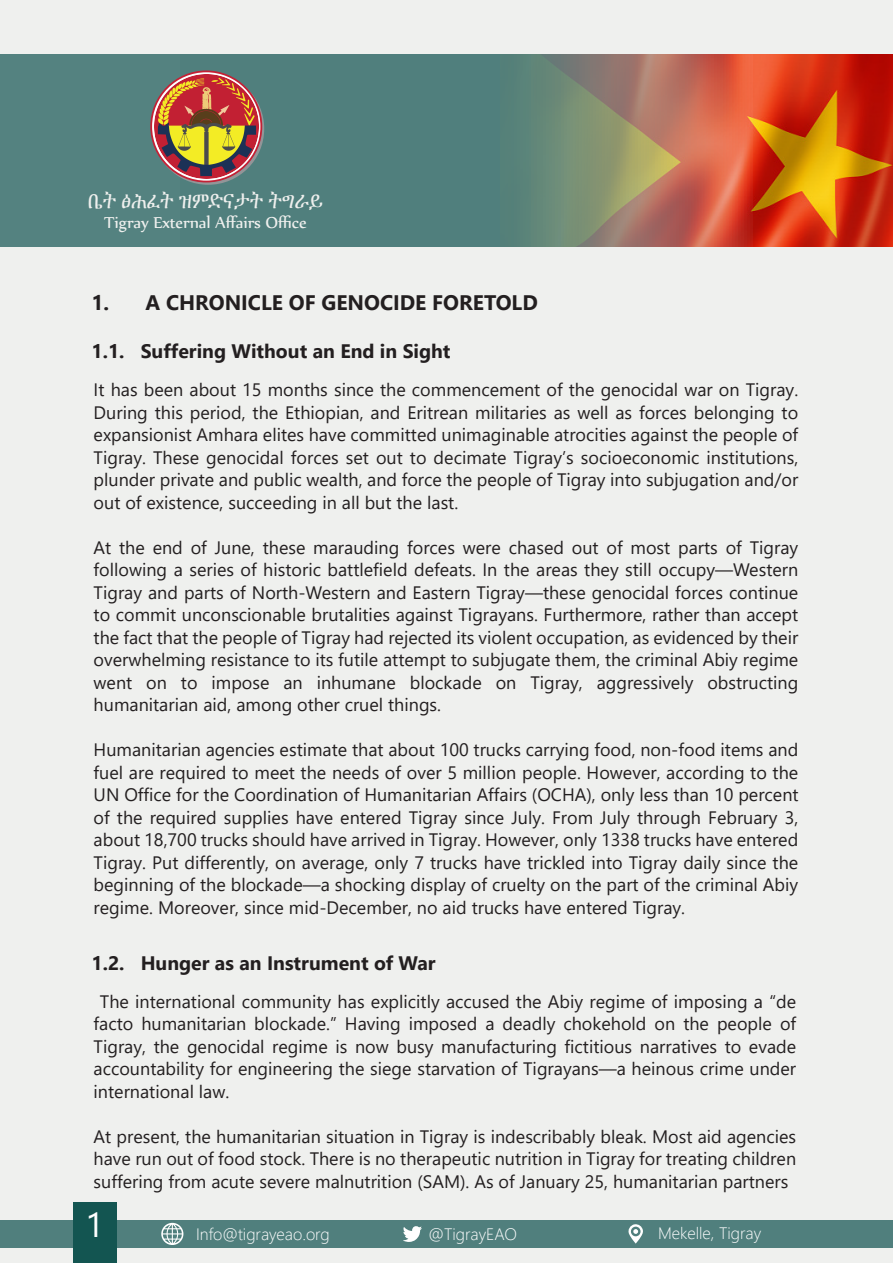
<style>
.page{position:relative;width:893px;height:1263px;background:#eff0ee}
.page>*{position:absolute;margin:0;border:0;box-sizing:border-box;transform-origin:0 0}
.t1{font:34.5px "Segoe UI";color:#fff}
.t2{font:22.35px "Nyala";color:#eff0ee}
.t3{font:700 21px "Segoe UI";color:#231f20}
.t4{font:700 19.5px "Segoe UI";color:#231f20}
.t5{font:19.35px "Nyala";color:#eff0ee}
.t6{font:18px/22.5px "Segoe UI";color:#231f20;text-align:justify}
.t7{font:300 16.5px "Segoe UI";color:#fff}
</style>
<div class="page">
<img style="left:752px;top:54px;width:141px;height:193px">
<svg style="left:0;top:54px;width:752px;height:193px;background:#6d7e75"></svg>
<img style="left:154px;top:74px;width:104px;height:105px">
<div style="left:0;top:1220px;width:893px;height:28px;background:#507f7d"></div>
<div style="left:73px;top:1202px;width:43px;height:61px;background:#135551"></div>
<svg style="left:161px;top:1223px;width:22px;height:22px"></svg>
<svg style="left:628px;top:1224px;width:15px;height:19px"></svg>
<svg style="left:403px;top:1226px;width:19px;height:16px"></svg>
<p class="t2" style="left:88px;top:188px;width:237px">ቤት ፅሕፈት ዝምድናታት ትግራይ</p>
<p class="t5" style="left:104px;top:210px;width:204px">Tigray External Affairs Office</p>
<p class="t3" style="left:92px;top:283px;width:448px">1. A CHRONICLE OF GENOCIDE FORETOLD</p>
<p class="t4" style="left:92px;top:333px;width:361px">1.1. Suffering Without an End in Sight</p>
<p class="t6" style="left:94px;top:377px;width:706px">It has been about 15 months since the commencement of the genocidal war on Tigray.<br>During this period, the Ethiopian, and Eritrean militaries as well as forces belonging to expansionist Amhara elites have committed unimaginable atrocities against the people of Tigray. These genocidal forces set out to decimate Tigray’s socioeconomic institutions, plunder private and public wealth, and force the people of Tigray into subjugation and/or out of existence, succeeding in all but the last.</p>
<p class="t6" style="left:94px;top:534px;width:706px">At the end of June, these marauding forces were chased out of most parts of Tigray following a series of historic battlefield defeats. In the areas they still occupy—Western Tigray and parts of North-Western and Eastern Tigray—these genocidal forces continue to commit unconscionable brutalities against Tigrayans. Furthermore, rather than accept the fact that the people of Tigray had rejected its violent occupation, as evidenced by their overwhelming resistance to its futile attempt to subjugate them, the criminal Abiy regime went on to impose an inhumane blockade on Tigray, aggressively obstructing humanitarian aid, among other cruel things.</p>
<p class="t6" style="left:94px;top:737px;width:706px">Humanitarian agencies estimate that about 100 trucks carrying food, non-food items and fuel are required to meet the needs of over 5 million people. However, according to the UN Office for the Coordination of Humanitarian Affairs (OCHA), only less than 10 percent of the required supplies have entered Tigray since July. From July through February 3, about 18,700 trucks should have arrived in Tigray. However, only 1338 trucks have entered Tigray. Put differently, on average, only 7 trucks have trickled into Tigray daily since the beginning of the blockade—a shocking display of cruelty on the part of the criminal Abiy regime. Moreover, since mid-December, no aid trucks have entered Tigray.</p>
<p class="t4" style="left:92px;top:944px;width:346px">1.2. Hunger as an Instrument of War</p>
<p class="t6" style="left:94px;top:988px;width:704px;text-indent:6px">The international community has explicitly accused the Abiy regime of imposing a “de facto humanitarian blockade.” Having imposed a deadly chokehold on the people of Tigray, the genocidal regime is now busy manufacturing fictitious narratives to evade accountability for engineering the siege starvation of Tigrayans—a heinous crime under international law.</p>
<p class="t6" style="left:94px;top:1123px;width:704px">At present, the humanitarian situation in Tigray is indescribably bleak. Most aid agencies have run out of food stock. There is no therapeutic nutrition in Tigray for treating children suffering from acute severe malnutrition (SAM). As of January 25, humanitarian partners</p>
<h1 class="t1" style="left:85px;top:1192px;width:20px">1</h1>
<p class="t7" style="left:196px;top:1219px;width:135px">Info@tigrayeao.org</p>
<p class="t7" style="left:428px;top:1219px;width:90px">@TigrayEAO</p>
<p class="t7" style="left:658px;top:1217px;width:105px">Mekelle, Tigray</p>
</div>
